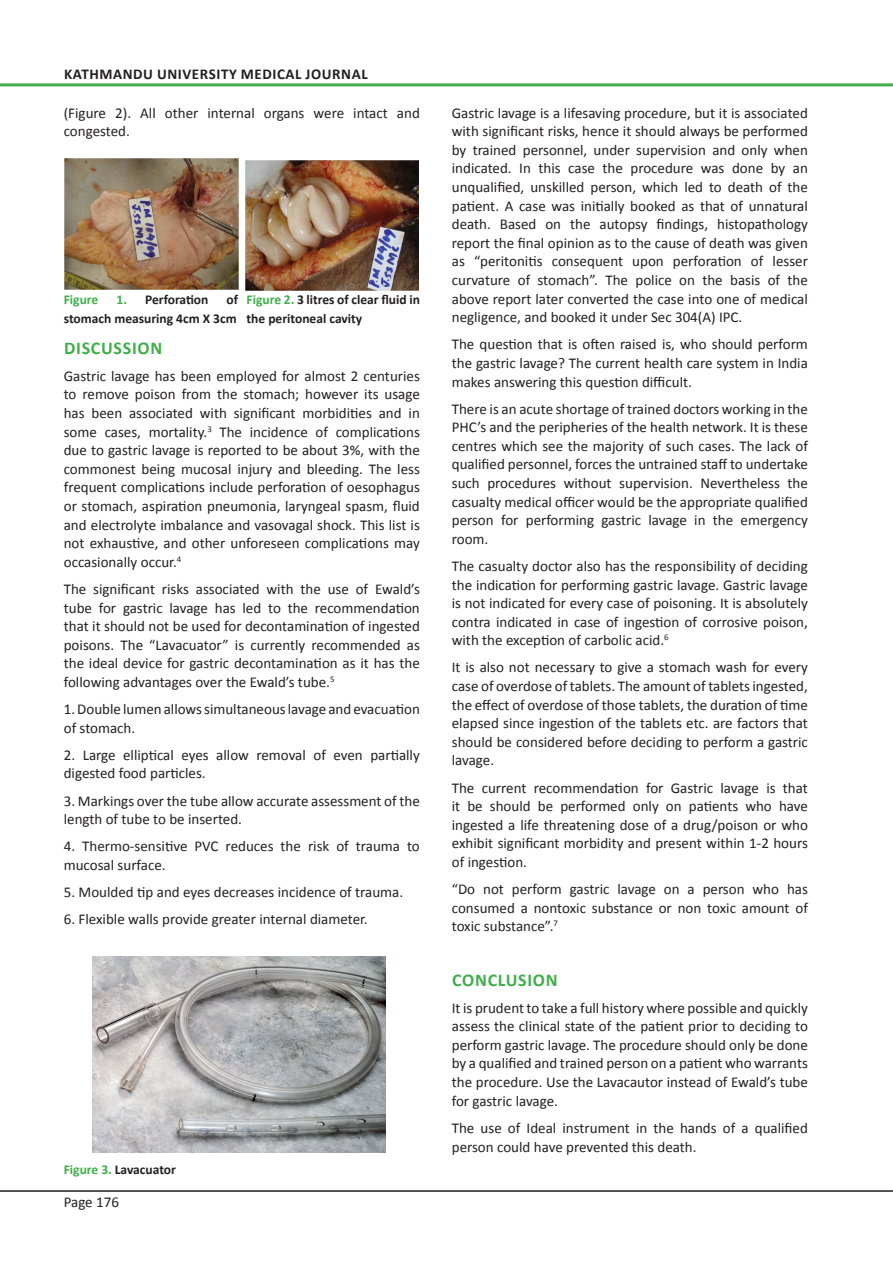
<style>
.page{position:relative;width:893px;height:1263px;background:#fff}
.page>*{position:absolute;margin:0;border:0;box-sizing:border-box;transform-origin:0 0}
.Normal_Text{font:700 18px "Calibri";letter-spacing:.04em;color:#40ae49}
.Normal_Text-2{font:15px/18.6px "Calibri";color:#231f20;text-align:justify}
.Heading_2_-_Sub_head{font:700 15px "Calibri";letter-spacing:.04em;color:#231f20}
.Table_Figure_Legend{font:700 13.5px/18.8px "Calibri";color:#231f20;text-align:right}
.Table_Figure_Legend-2{font:700 13.5px "Calibri";color:#40ae49}
.s1{color:#40ae49}
</style>
<div class="page">
<hr style="left:0;top:1190px;width:893px;height:2px;background:#231f20">
<hr style="left:0;top:83px;width:893px;height:3px;background:#40ae49">
<img style="left:64px;top:159px;width:175px;height:130px">
<img style="left:245px;top:160px;width:173px;height:131px">
<img style="left:92px;top:957px;width:294px;height:195px">
<p class="Heading_2_-_Sub_head" style="left:64px;top:64px;width:305px">KATHMANDU UNIVERSITY MEDICAL JOURNAL</p>
<p class="Normal_Text-2" style="left:64px;top:103px;width:358px">(Figure 2). All other internal organs were intact and congested.</p>
<p class="Table_Figure_Legend" style="left:64px;top:291px;width:176px">of<br>stomach measuring 4cm X 3cm</p>
<p class="Table_Figure_Legend-2" style="left:64px;top:291px;width:36px">Figure</p>
<p class="Table_Figure_Legend" style="left:117px;top:291px;width:93px"><span class="s1">1.</span> Perforation</p>
<p class="Table_Figure_Legend" style="left:247px;top:291px;width:175px;text-align:left"><span class="s1">Figure 2.</span> 3 litres of clear fluid in the peritoneal cavity</p>
<p class="Normal_Text" style="left:64px;top:336px;width:100px">DISCUSSION</p>
<p class="Normal_Text-2" style="left:64px;top:367px;width:358px">Gastric lavage has been employed for almost 2 centuries to remove poison from the stomach; however its usage has been associated with significant morbidities and in some cases, mortality.<sup>3</sup> The incidence of complications due to gastric lavage is reported to be about 3%, with the commonest being mucosal injury and bleeding. The less frequent complications include perforation of oesophagus or stomach, aspiration pneumonia, laryngeal spasm, fluid and electrolyte imbalance and vasovagal shock. This list is not exhaustive, and other unforeseen complications may occasionally occur.<sup>4</sup></p>
<p class="Normal_Text-2" style="left:64px;top:580px;width:358px">The significant risks associated with the use of Ewald’s tube for gastric lavage has led to the recommendation that it should not be used for decontamination of ingested poisons. The “Lavacuator” is currently recommended as the ideal device for gastric decontamination as it has the following advantages over the Ewald’s tube.<sup>5</sup></p>
<p class="Normal_Text-2" style="left:64px;top:700px;width:358px">1. Double lumen allows simultaneous lavage and evacuation of stomach.</p>
<p class="Normal_Text-2" style="left:64px;top:745px;width:358px">2. Large elliptical eyes allow removal of even partially digested food particles.</p>
<p class="Normal_Text-2" style="left:64px;top:791px;width:358px">3. Markings over the tube allow accurate assessment of the length of tube to be inserted.</p>
<p class="Normal_Text-2" style="left:64px;top:837px;width:358px">4. Thermo-sensitive PVC reduces the risk of trauma to mucosal surface.</p>
<p class="Normal_Text-2" style="left:64px;top:883px;width:341px">5. Moulded tip and eyes decreases incidence of trauma.</p>
<p class="Normal_Text-2" style="left:64px;top:910px;width:305px">6. Flexible walls provide greater internal diameter.</p>
<p class="Table_Figure_Legend" style="left:64px;top:1160px;width:114px"><span class="s1">Figure 3.</span> Lavacuator</p>
<p class="Normal_Text-2" style="left:64px;top:1193px;width:57px">Page 176</p>
<p class="Normal_Text-2" style="left:452px;top:103px;width:358px">Gastric lavage is a lifesaving procedure, but it is associated with significant risks, hence it should always be performed by trained personnel, under supervision and only when indicated. In this case the procedure was done by an unqualified, unskilled person, which led to death of the patient. A case was initially booked as that of unnatural death. Based on the autopsy findings, histopathology report the final opinion as to the cause of death was given as “peritonitis consequent upon perforation of lesser curvature of stomach”. The police on the basis of the above report later converted the case into one of medical negligence, and booked it under Sec 304(A) IPC.</p>
<p class="Normal_Text-2" style="left:452px;top:335px;width:358px">The question that is often raised is, who should perform the gastric lavage? The current health care system in India makes answering this question difficult.</p>
<p class="Normal_Text-2" style="left:452px;top:399px;width:358px">There is an acute shortage of trained doctors working in the PHC’s and the peripheries of the health network. It is these centres which see the majority of such cases. The lack of qualified personnel, forces the untrained staff to undertake such procedures without supervision. Nevertheless the casualty medical officer would be the appropriate qualified person for performing gastric lavage in the emergency room.</p>
<p class="Normal_Text-2" style="left:452px;top:557px;width:358px">The casualty doctor also has the responsibility of deciding the indication for performing gastric lavage. Gastric lavage is not indicated for every case of poisoning. It is absolutely contra indicated in case of ingestion of corrosive poison, with the exception of carbolic acid.<sup>6</sup></p>
<p class="Normal_Text-2" style="left:452px;top:658px;width:358px">It is also not necessary to give a stomach wash for every case of overdose of tablets. The amount of tablets ingested, the effect of overdose of those tablets, the duration of time elapsed since ingestion of the tablets etc. are factors that should be considered before deciding to perform a gastric lavage.</p>
<p class="Normal_Text-2" style="left:452px;top:778px;width:358px">The current recommendation for Gastric lavage is that it be should be performed only on patients who have ingested a life threatening dose of a drug/poison or who exhibit significant morbidity and present within 1-2 hours of ingestion.</p>
<p class="Normal_Text-2" style="left:452px;top:880px;width:358px">“Do not perform gastric lavage on a person who has consumed a nontoxic substance or non toxic amount of toxic substance”.<sup>7</sup></p>
<p class="Normal_Text" style="left:452px;top:968px;width:107px">CONCLUSION</p>
<p class="Normal_Text-2" style="left:452px;top:998px;width:358px">It is prudent to take a full history where possible and quickly assess the clinical state of the patient prior to deciding to perform gastric lavage. The procedure should only be done by a qualified and trained person on a patient who warrants the procedure. Use the Lavacautor instead of Ewald’s tube for gastric lavage.</p>
<p class="Normal_Text-2" style="left:452px;top:1118px;width:358px">The use of Ideal instrument in the hands of a qualified person could have prevented this death.</p>
</div>
